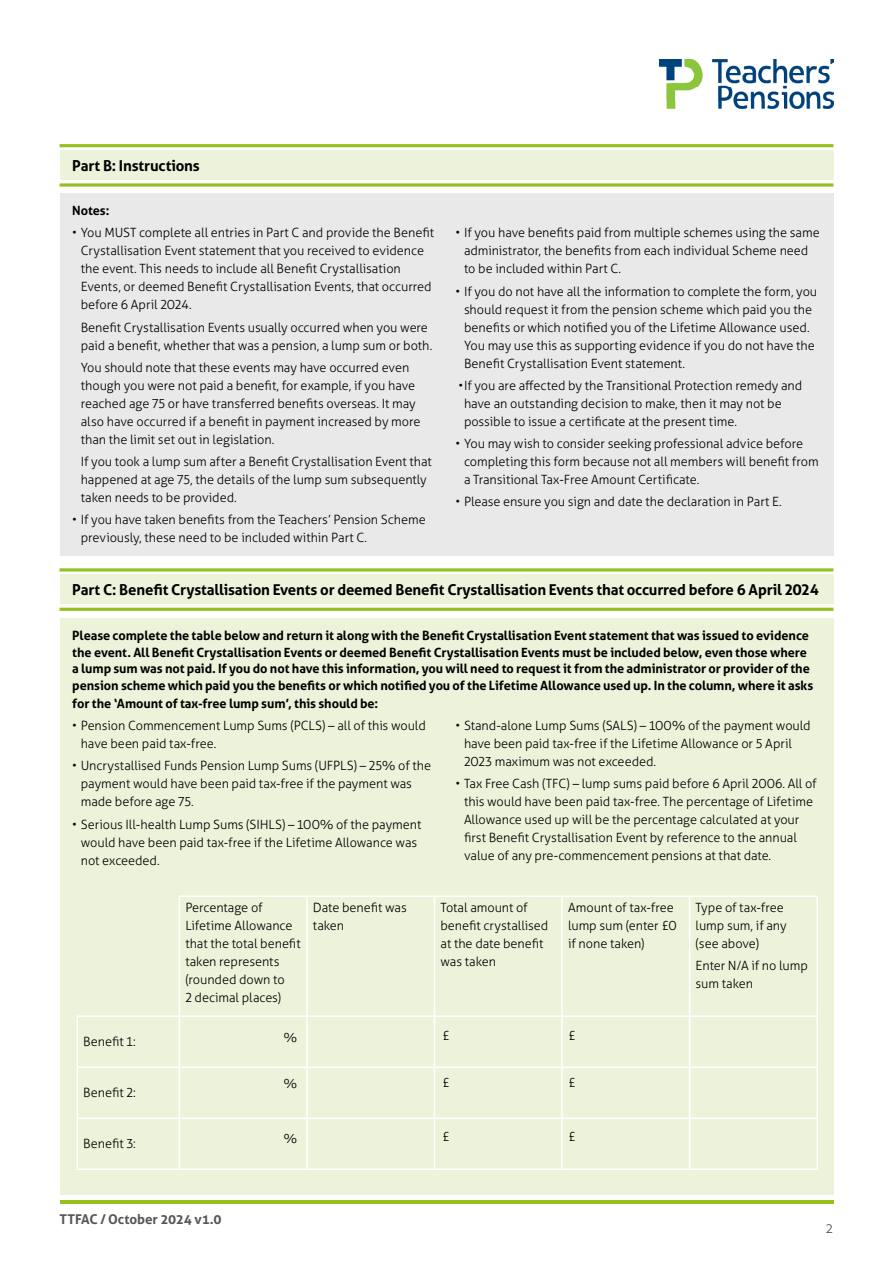
<style>
.page{position:relative;width:893px;height:1263px;background:#fff}
.page>*{position:absolute;margin:0;border:0;box-sizing:border-box;transform-origin:0 0}
.t1{font:700 15px "Aller";letter-spacing:-.01em;color:#000}
.t2{font:700 13.5px "Aller";letter-spacing:-.01em;color:#575756}
.t3{font:300 13.5px "Aller";color:#575756}
.t4{font:300 12.75px/18px "Aller";letter-spacing:-.005em;color:#000}
.t5{font:700 12.75px/16.5px "Aller";letter-spacing:-.005em;color:#000}
</style>
<div class="page">
<hr style="left:60px;top:1200px;width:773px;height:3px;background:#95c11f">
<img style="left:660px;top:59px;width:173px;height:50px">
<div style="left:60px;top:872px;width:773px;height:323px;background:#ecf3da"></div>
<div style="left:60px;top:193px;width:773px;height:362px;background:#e9e9e9"></div>
<div style="left:60px;top:618px;width:773px;height:266px;background:#ecf3da"></div>
<div style="left:60px;top:150px;width:773px;height:30px;background:#ecf3da"></div>
<hr style="left:60px;top:144px;width:773px;height:3px;background:#95c11f">
<svg style="left:60px;top:183px;width:773px;height:4px;background:#aacd4c"></svg>
<div style="left:60px;top:574px;width:773px;height:30px;background:#ecf3da"></div>
<hr style="left:60px;top:568px;width:773px;height:3px;background:#95c11f">
<hr style="left:60px;top:608px;width:773px;height:3px;background:#95c11f">
<hr style="left:77px;top:1017px;width:1px;height:49px;background:#fff">
<hr style="left:179px;top:1017px;width:1px;height:49px;background:#fff">
<hr style="left:306px;top:1017px;width:2px;height:49px;background:#fff">
<hr style="left:434px;top:1017px;width:1px;height:49px;background:#fff">
<hr style="left:561px;top:1017px;width:2px;height:49px;background:#fff">
<hr style="left:689px;top:1017px;width:1px;height:49px;background:#fff">
<hr style="left:816px;top:1017px;width:2px;height:49px;background:#fff">
<hr style="left:179px;top:895px;width:128px;height:2px;background:#fff">
<hr style="left:179px;top:897px;width:1px;height:118px;background:#fff">
<hr style="left:307px;top:895px;width:127px;height:2px;background:#fff">
<hr style="left:306px;top:897px;width:2px;height:118px;background:#fff">
<hr style="left:434px;top:895px;width:128px;height:2px;background:#fff">
<hr style="left:434px;top:897px;width:1px;height:118px;background:#fff">
<hr style="left:562px;top:895px;width:128px;height:2px;background:#fff">
<hr style="left:561px;top:897px;width:2px;height:118px;background:#fff">
<hr style="left:690px;top:895px;width:128px;height:2px;background:#fff">
<hr style="left:689px;top:897px;width:1px;height:118px;background:#fff">
<hr style="left:816px;top:897px;width:2px;height:118px;background:#fff">
<hr style="left:179px;top:1015px;width:128px;height:2px;background:#fff">
<hr style="left:307px;top:1015px;width:127px;height:2px;background:#fff">
<hr style="left:434px;top:1015px;width:128px;height:2px;background:#fff">
<hr style="left:562px;top:1015px;width:128px;height:2px;background:#fff">
<hr style="left:690px;top:1015px;width:128px;height:2px;background:#fff">
<hr style="left:77px;top:1066px;width:102px;height:2px;background:#fff">
<hr style="left:77px;top:1068px;width:1px;height:49px;background:#fff">
<hr style="left:179px;top:1066px;width:128px;height:2px;background:#fff">
<hr style="left:179px;top:1068px;width:1px;height:49px;background:#fff">
<hr style="left:307px;top:1066px;width:127px;height:2px;background:#fff">
<hr style="left:306px;top:1068px;width:2px;height:49px;background:#fff">
<hr style="left:434px;top:1066px;width:128px;height:2px;background:#fff">
<hr style="left:434px;top:1068px;width:1px;height:49px;background:#fff">
<hr style="left:562px;top:1066px;width:128px;height:2px;background:#fff">
<hr style="left:561px;top:1068px;width:2px;height:49px;background:#fff">
<hr style="left:690px;top:1066px;width:128px;height:2px;background:#fff">
<hr style="left:689px;top:1068px;width:1px;height:49px;background:#fff">
<hr style="left:816px;top:1068px;width:2px;height:49px;background:#fff">
<hr style="left:77px;top:1117px;width:102px;height:2px;background:#fff">
<hr style="left:77px;top:1119px;width:1px;height:49px;background:#fff">
<hr style="left:179px;top:1117px;width:128px;height:2px;background:#fff">
<hr style="left:179px;top:1119px;width:1px;height:49px;background:#fff">
<hr style="left:307px;top:1117px;width:127px;height:2px;background:#fff">
<hr style="left:306px;top:1119px;width:2px;height:49px;background:#fff">
<hr style="left:434px;top:1117px;width:128px;height:2px;background:#fff">
<hr style="left:434px;top:1119px;width:1px;height:49px;background:#fff">
<hr style="left:562px;top:1117px;width:128px;height:2px;background:#fff">
<hr style="left:561px;top:1119px;width:2px;height:49px;background:#fff">
<hr style="left:690px;top:1117px;width:128px;height:2px;background:#fff">
<hr style="left:689px;top:1119px;width:1px;height:49px;background:#fff">
<hr style="left:816px;top:1119px;width:2px;height:49px;background:#fff">
<hr style="left:77px;top:1168px;width:102px;height:2px;background:#fff">
<hr style="left:179px;top:1168px;width:128px;height:2px;background:#fff">
<hr style="left:307px;top:1168px;width:127px;height:2px;background:#fff">
<hr style="left:434px;top:1168px;width:128px;height:2px;background:#fff">
<hr style="left:562px;top:1168px;width:128px;height:2px;background:#fff">
<hr style="left:690px;top:1168px;width:128px;height:2px;background:#fff">
<hr style="left:77px;top:1015px;width:102px;height:2px;background:#fff">
<p class="t1" style="left:72px;top:156px;width:129px">Part B: Instructions</p>
<p class="t5" style="left:72px;top:202px;width:39px">Notes:</p>
<p class="t4" style="left:81px;top:224px;width:355px;text-indent:-9px">• You MUST complete all entries in Part C and provide the Benefit Crystallisation Event statement that you received to evidence the event. This needs to include all Benefit Crystallisation Events, or deemed Benefit Crystallisation Events, that occurred before 6 April 2024.</p>
<p class="t4" style="left:81px;top:318px;width:353px">Benefit Crystallisation Events usually occurred when you were paid a benefit, whether that was a pension, a lump sum or both.</p>
<p class="t4" style="left:81px;top:358px;width:341px">You should note that these events may have occurred even though you were not paid a benefit, for example, if you have reached age 75 or have transferred benefits overseas. It may also have occurred if a benefit in payment increased by more than the limit set out in legislation.</p>
<p class="t4" style="left:81px;top:453px;width:352px">If you took a lump sum after a Benefit Crystallisation Event that happened at age 75, the details of the lump sum subsequently taken needs to be provided.</p>
<p class="t4" style="left:81px;top:511px;width:346px;text-indent:-9px">• If you have taken benefits from the Teachers’ Pension Scheme previously, these need to be included within Part C.</p>
<p class="t4" style="left:464px;top:224px;width:357px;text-indent:-9px">• If you have benefits paid from multiple schemes using the same administrator, the benefits from each individual Scheme need to be included within Part C.</p>
<p class="t4" style="left:464px;top:282px;width:355px;text-indent:-9px">• If you do not have all the information to complete the form, you should request it from the pension scheme which paid you the benefits or which notified you of the Lifetime Allowance used.<br>You may use this as supporting evidence if you do not have the Benefit Crystallisation Event statement.</p>
<p class="t4" style="left:464px;top:376px;width:340px;text-indent:-6px">•If you are affected by the Transitional Protection remedy and have an outstanding decision to make, then it may not be possible to issue a certificate at the present time.</p>
<p class="t4" style="left:464px;top:435px;width:356px;text-indent:-9px">• You may wish to consider seeking professional advice before completing this form because not all members will benefit from a Transitional Tax-Free Amount Certificate.</p>
<p class="t4" style="left:455px;top:493px;width:328px">• Please ensure you sign and date the declaration in Part E.</p>
<p class="t1" style="left:72px;top:580px;width:748px">Part C: Benefit Crystallisation Events or deemed Benefit Crystallisation Events that occurred before 6 April 2024</p>
<p class="t5" style="left:72px;top:627px;width:743px">Please complete the table below and return it along with the Benefit Crystallisation Event statement that was issued to evidence the event. All Benefit Crystallisation Events or deemed Benefit Crystallisation Events must be included below, even those where a lump sum was not paid. If you do not have this information, you will need to request it from the administrator or provider of the pension scheme which paid you the benefits or which notified you of the Lifetime Allowance used up. In the column, where it asks</p>
<p class="t5" style="left:72px;top:695px;width:307px">for the ‘Amount of tax-free lump sum’, this should be:</p>
<p class="t4" style="left:81px;top:716px;width:347px;text-indent:-9px">• Pension Commencement Lump Sums (PCLS) – all of this would have been paid tax-free.</p>
<p class="t4" style="left:81px;top:757px;width:352px;text-indent:-9px">• Uncrystallised Funds Pension Lump Sums (UFPLS) – 25% of the payment would have been paid tax-free if the payment was made before age 75.</p>
<p class="t4" style="left:81px;top:815px;width:342px;text-indent:-9px">• Serious Ill-health Lump Sums (SIHLS) – 100% of the payment would have been paid tax-free if the Lifetime Allowance was not exceeded.</p>
<p class="t4" style="left:464px;top:717px;width:348px;text-indent:-9px">• Stand-alone Lump Sums (SALS) – 100% of the payment would have been paid tax-free if the Lifetime Allowance or 5 April<br>2023 maximum was not exceeded.</p>
<p class="t4" style="left:464px;top:775px;width:354px;text-indent:-9px">• Tax Free Cash (TFC) – lump sums paid before 6 April 2006. All of this would have been paid tax-free. The percentage of Lifetime Allowance used up will be the percentage calculated at your first Benefit Crystallisation Event by reference to the annual value of any pre-commencement pensions at that date.</p>
<p class="t4" style="left:83px;top:1033px;width:54px">Benefit 1:</p>
<p class="t4" style="left:83px;top:1084px;width:54px">Benefit 2:</p>
<p class="t4" style="left:83px;top:1135px;width:54px">Benefit 3:</p>
<p class="t4" style="left:185px;top:898px;width:117px">Percentage of<br>Lifetime Allowance that the total benefit taken represents (rounded down to<br>2 decimal places)</p>
<p class="t4" style="left:313px;top:898px;width:95px">Date benefit was taken</p>
<p class="t4" style="left:440px;top:898px;width:109px">Total amount of benefit crystallised at the date benefit was taken</p>
<p class="t4" style="left:568px;top:898px;width:110px">Amount of tax-free lump sum (enter £0 if none taken)</p>
<p class="t4" style="left:696px;top:898px;width:93px">Type of tax-free lump sum, if any (see above)</p>
<p class="t4" style="left:696px;top:956px;width:114px">Enter N/A if no lump sum taken</p>
<p class="t4" style="left:284px;top:1028px;width:15px">%</p>
<p class="t4" style="left:284px;top:1075px;width:15px">%</p>
<p class="t4" style="left:284px;top:1129px;width:15px">%</p>
<p class="t4" style="left:442px;top:1026px;width:9px">£</p>
<p class="t4" style="left:442px;top:1073px;width:9px">£</p>
<p class="t4" style="left:442px;top:1128px;width:9px">£</p>
<p class="t4" style="left:568px;top:1026px;width:9px">£</p>
<p class="t4" style="left:568px;top:1073px;width:9px">£</p>
<p class="t4" style="left:568px;top:1128px;width:9px">£</p>
<p class="t2" style="left:60px;top:1210px;width:164px">TTFAC / October 2024 v1.0</p>
<p class="t3" style="left:825px;top:1220px;width:10px">2</p>
</div>
